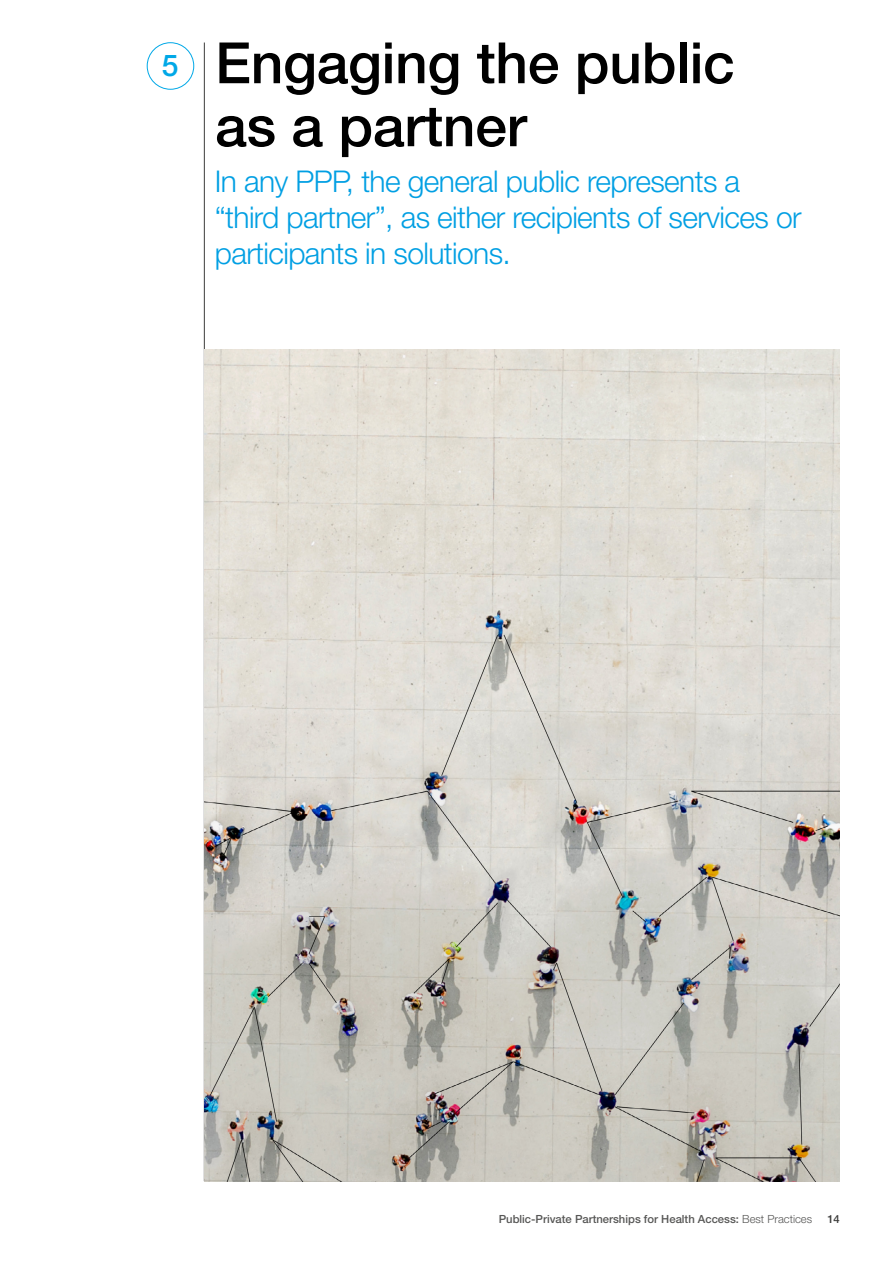
<style>
.page{position:relative;width:893px;height:1263px;background:#fff}
.page>*{position:absolute;margin:0;border:0;box-sizing:border-box;transform-origin:0 0}
.t1{font:500 57px/63px "Helvetica Neue LT Pro";letter-spacing:-.005em;color:#000}
.t2{font:300 30px/36px "Helvetica Neue LT Pro";letter-spacing:-.02em;color:#009fe3}
.t3{font:500 11.25px "Helvetica Neue LT Pro";color:#575756}
.t4{font:500 11.25px "Helvetica Neue LT Pro";color:#3c3c3b}
.s1{font-size:30px;color:#00a8e7}
.s2{font-weight:300}
</style>
<div class="page">
<hr style="left:204px;top:43px;width:1px;height:1138px;background:#3c3c3b">
<div style="left:147px;top:43px;width:47px;height:46px;border:1px solid #00a8e7;border-radius:50%"></div>
<img style="left:205px;top:349px;width:635px;height:832px">
<h1 class="t1" style="left:215px;top:31px;width:521px;text-indent:-53px"><span class="s1">5</span> Engaging the public as a partner</h1>
<p class="t2" style="left:215px;top:163px;width:588px">In any PPP, the general public represents a “third partner”, as either recipients of services or participants in solutions.</p>
<p class="t3" style="left:499px;top:1212px;width:315px">Public-Private Partnerships for Health Access: <span class="s2">Best Practices</span></p>
<p class="t4" style="left:827px;top:1212px;width:14px">14</p>
</div>
